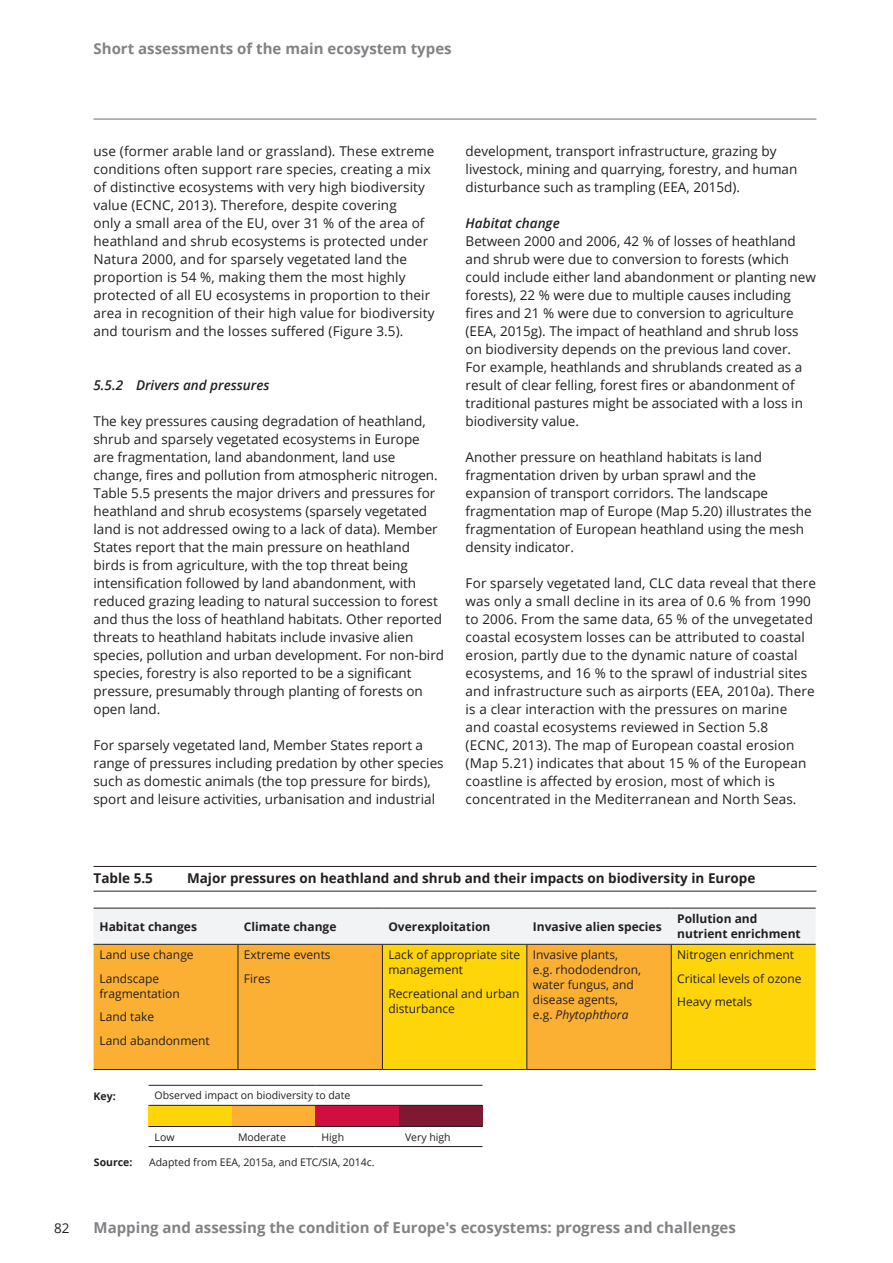
<style>
.page{position:relative;width:893px;height:1263px;background:#fff}
.page>*{position:absolute;margin:0;border:0;box-sizing:border-box;transform-origin:0 0}
.t1{font:700 15px "Open Sans";color:#808285}
.Body_Text{font:13.5px/18px "Open Sans";color:#231f20}
.Figure_Title{font:700 13.5px "Open Sans";color:#231f20}
.Heading_3{font:italic 600 13.5px "Open Sans";color:#231f20}
.Heading_4{font:italic 600 13.5px "Open Sans";color:#231f20}
.Table_text{font:12px/15px "Open Sans";color:#231f20}
.Table_Head{font:700 12px/15px "Open Sans";color:#231f20}
.Table_text-2{font:10.5px "Open Sans";color:#231f20}
.Note_Source{font:10.5px "Open Sans";color:#231f20}
.Note_Source-2{font:700 10.5px "Open Sans";color:#231f20}
.s1{font-style:italic}
</style>
<div class="page">
<hr style="left:94px;top:119px;width:722px;height:1px;background:#6c6d70">
<hr style="left:94px;top:866px;width:722px;height:1px;background:#231f20">
<hr style="left:94px;top:891px;width:722px;height:1px;background:#231f20">
<div style="left:94px;top:909px;width:722px;height:35px;background:#f2f3f4"></div>
<div style="left:94px;top:945px;width:288px;height:124px;background:#fbb033"></div>
<svg style="left:383px;top:945px;width:433px;height:124px;background:#fcc816"></svg>
<hr style="left:94px;top:908px;width:144px;height:1px;background:#231f20">
<hr style="left:238px;top:908px;width:144px;height:1px;background:#231f20">
<hr style="left:382px;top:908px;width:145px;height:1px;background:#231f20">
<hr style="left:527px;top:908px;width:144px;height:1px;background:#231f20">
<hr style="left:671px;top:908px;width:145px;height:1px;background:#231f20">
<hr style="left:94px;top:944px;width:144px;height:1px;background:#231f20">
<hr style="left:238px;top:944px;width:144px;height:1px;background:#231f20">
<hr style="left:382px;top:944px;width:145px;height:1px;background:#231f20">
<hr style="left:527px;top:944px;width:144px;height:1px;background:#231f20">
<hr style="left:671px;top:944px;width:145px;height:1px;background:#231f20">
<hr style="left:94px;top:1069px;width:144px;height:1px;background:#231f20">
<hr style="left:238px;top:1069px;width:144px;height:1px;background:#231f20">
<hr style="left:382px;top:1069px;width:145px;height:1px;background:#231f20">
<hr style="left:527px;top:1069px;width:144px;height:1px;background:#231f20">
<hr style="left:671px;top:1069px;width:145px;height:1px;background:#231f20">
<hr style="left:238px;top:944px;width:1px;height:125px;background:#231f20">
<hr style="left:382px;top:944px;width:1px;height:125px;background:#231f20">
<hr style="left:527px;top:944px;width:1px;height:125px;background:#231f20">
<hr style="left:671px;top:944px;width:1px;height:125px;background:#231f20">
<div style="left:149px;top:1105px;width:83px;height:21px;background:#fed508"></div>
<div style="left:232px;top:1105px;width:84px;height:21px;background:#fbb033"></div>
<div style="left:316px;top:1105px;width:83px;height:21px;background:#d10e40"></div>
<div style="left:399px;top:1105px;width:83px;height:21px;background:#7f1831"></div>
<hr style="left:149px;top:1105px;width:83px;height:1px;background:#231f20">
<hr style="left:232px;top:1105px;width:84px;height:1px;background:#231f20">
<hr style="left:316px;top:1105px;width:83px;height:1px;background:#231f20">
<hr style="left:399px;top:1105px;width:83px;height:1px;background:#231f20">
<hr style="left:149px;top:1126px;width:83px;height:1px;background:#231f20">
<hr style="left:232px;top:1126px;width:84px;height:1px;background:#231f20">
<hr style="left:316px;top:1126px;width:83px;height:1px;background:#231f20">
<hr style="left:399px;top:1126px;width:83px;height:1px;background:#231f20">
<hr style="left:149px;top:1085px;width:83px;height:1px;background:#231f20">
<hr style="left:232px;top:1085px;width:84px;height:1px;background:#231f20">
<hr style="left:316px;top:1085px;width:83px;height:1px;background:#231f20">
<hr style="left:399px;top:1085px;width:83px;height:1px;background:#231f20">
<hr style="left:149px;top:1146px;width:83px;height:1px;background:#231f20">
<hr style="left:232px;top:1146px;width:84px;height:1px;background:#231f20">
<hr style="left:316px;top:1146px;width:83px;height:1px;background:#231f20">
<hr style="left:399px;top:1146px;width:83px;height:1px;background:#231f20">
<p class="t1" style="left:94px;top:38px;width:360px">Short assessments of the main ecosystem types</p>
<p class="Body_Text" style="left:94px;top:142px;width:342px">use (former arable land or grassland). These extreme conditions often support rare species, creating a mix of distinctive ecosystems with very high biodiversity value (ECNC, 2013). Therefore, despite covering<br>only a small area of the EU, over 31 % of the area of heathland and shrub ecosystems is protected under Natura 2000, and for sparsely vegetated land the proportion is 54 %, making them the most highly protected of all EU ecosystems in proportion to their area in recognition of their high value for biodiversity and tourism and the losses suffered (Figure 3.5).</p>
<p class="Heading_3" style="left:94px;top:376px;width:178px">5.5.2 Drivers and pressures</p>
<p class="Body_Text" style="left:94px;top:412px;width:352px">The key pressures causing degradation of heathland, shrub and sparsely vegetated ecosystems in Europe<br>are fragmentation, land abandonment, land use change, fires and pollution from atmospheric nitrogen.<br>Table 5.5 presents the major drivers and pressures for heathland and shrub ecosystems (sparsely vegetated land is not addressed owing to a lack of data). Member States report that the main pressure on heathland birds is from agriculture, with the top threat being intensification followed by land abandonment, with reduced grazing leading to natural succession to forest and thus the loss of heathland habitats. Other reported threats to heathland habitats include invasive alien species, pollution and urban development. For non‑bird species, forestry is also reported to be a significant pressure, presumably through planting of forests on open land.</p>
<p class="Body_Text" style="left:94px;top:736px;width:352px">For sparsely vegetated land, Member States report a range of pressures including predation by other species such as domestic animals (the top pressure for birds), sport and leisure activities, urbanisation and industrial</p>
<p class="Body_Text" style="left:466px;top:142px;width:333px">development, transport infrastructure, grazing by livestock, mining and quarrying, forestry, and human disturbance such as trampling (EEA, 2015d).</p>
<p class="Heading_4" style="left:466px;top:214px;width:96px">Habitat change</p>
<p class="Body_Text" style="left:466px;top:232px;width:352px">Between 2000 and 2006, 42 % of losses of heathland and shrub were due to conversion to forests (which could include either land abandonment or planting new forests), 22 % were due to multiple causes including fires and 21 % were due to conversion to agriculture (EEA, 2015g). The impact of heathland and shrub loss on biodiversity depends on the previous land cover.<br>For example, heathlands and shrublands created as a result of clear felling, forest fires or abandonment of traditional pastures might be associated with a loss in biodiversity value.</p>
<p class="Body_Text" style="left:466px;top:448px;width:348px">Another pressure on heathland habitats is land fragmentation driven by urban sprawl and the expansion of transport corridors. The landscape fragmentation map of Europe (Map 5.20) illustrates the fragmentation of European heathland using the mesh density indicator.</p>
<p class="Body_Text" style="left:466px;top:574px;width:352px">For sparsely vegetated land, CLC data reveal that there was only a small decline in its area of 0.6 % from 1990 to 2006. From the same data, 65 % of the unvegetated coastal ecosystem losses can be attributed to coastal erosion, partly due to the dynamic nature of coastal ecosystems, and 16 % to the sprawl of industrial sites and infrastructure such as airports (EEA, 2010a). There is a clear interaction with the pressures on marine<br>and coastal ecosystems reviewed in Section 5.8<br>(ECNC, 2013). The map of European coastal erosion (Map 5.21) indicates that about 15 % of the European coastline is affected by erosion, most of which is concentrated in the Mediterranean and North Seas.</p>
<p class="Figure_Title" style="left:94px;top:868px;width:61px">Table 5.5</p>
<p class="Figure_Title" style="left:187px;top:868px;width:570px">Major pressures on heathland and shrub and their impacts on biodiversity in Europe</p>
<p class="Table_Head" style="left:100px;top:919px;width:99px">Habitat changes</p>
<p class="Table_Head" style="left:244px;top:919px;width:94px">Climate change</p>
<p class="Table_Head" style="left:388px;top:919px;width:103px">Overexploitation</p>
<p class="Table_Head" style="left:533px;top:919px;width:130px">Invasive alien species</p>
<p class="Table_Head" style="left:677px;top:911px;width:125px">Pollution and nutrient enrichment</p>
<p class="Table_text" style="left:100px;top:947px;width:96px">Land use change</p>
<p class="Table_text" style="left:100px;top:971px;width:82px">Landscape fragmentation</p>
<p class="Table_text" style="left:100px;top:1009px;width:56px">Land take</p>
<p class="Table_text" style="left:100px;top:1033px;width:112px">Land abandonment</p>
<p class="Table_text" style="left:388px;top:947px;width:133px">Lack of appropriate site management</p>
<p class="Table_text" style="left:388px;top:986px;width:133px">Recreational and urban disturbance</p>
<p class="Table_text" style="left:533px;top:947px;width:110px">Invasive plants,<br>e.g. rhododendron, water fungus, and disease agents,<br>e.g. <span class="s1">Phytophthora</span></p>
<p class="Table_text" style="left:677px;top:947px;width:118px">Nitrogen enrichment</p>
<p class="Table_text" style="left:244px;top:947px;width:88px">Extreme events</p>
<p class="Table_text" style="left:244px;top:971px;width:28px">Fires</p>
<p class="Table_text" style="left:677px;top:971px;width:126px">Critical levels of ozone</p>
<p class="Table_text" style="left:677px;top:994px;width:76px">Heavy metals</p>
<p class="Note_Source-2" style="left:94px;top:1089px;width:24px">Key:</p>
<p class="Table_text-2" style="left:155px;top:1088px;width:197px">Observed impact on biodiversity to date</p>
<p class="Table_text-2" style="left:155px;top:1129px;width:21px">Low</p>
<p class="Table_text-2" style="left:238px;top:1129px;width:49px">Moderate</p>
<p class="Table_text-2" style="left:322px;top:1129px;width:24px">High</p>
<p class="Table_text-2" style="left:405px;top:1129px;width:47px">Very high</p>
<p class="Note_Source-2" style="left:94px;top:1155px;width:40px">Source:</p>
<p class="Note_Source" style="left:149px;top:1155px;width:227px">Adapted from EEA, 2015a, and ETC/SIA, 2014c.</p>
<p class="Body_Text" style="left:54px;top:1219px;width:17px">82</p>
<p class="t1" style="left:94px;top:1217px;width:644px">Mapping and assessing the condition of Europe's ecosystems: progress and challenges</p>
</div>
